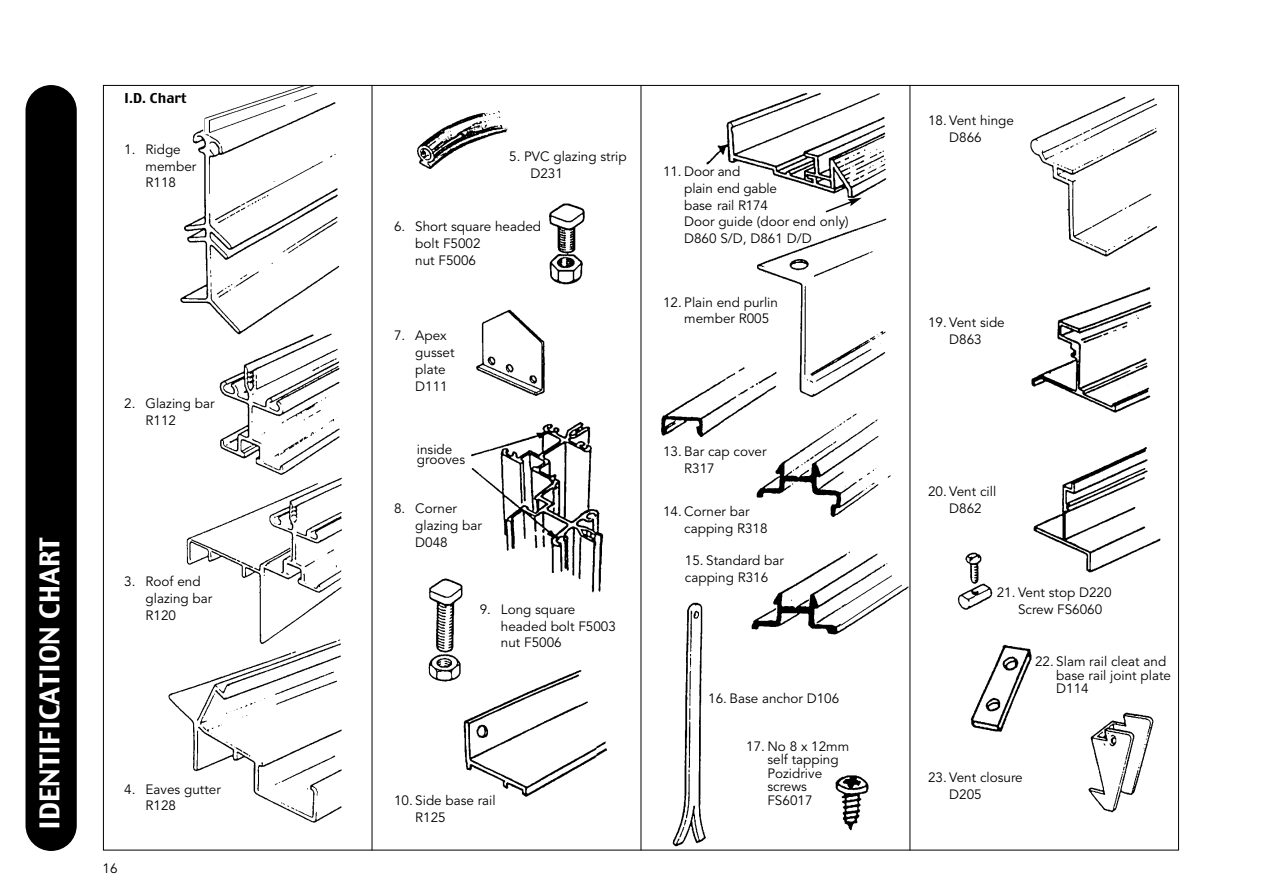
<style>
.page{position:relative;width:1263px;height:893px;background:#fff}
.page>*{position:absolute;margin:0;border:0;box-sizing:border-box;transform-origin:0 0}
.t1{font:27px "Charcoal";color:#fff}
.t2{font:13.5px/17px "Avenir";color:#000}
.t3{font:13.5px "Charcoal";color:#000}
</style>
<div class="page">
<div style="left:26px;top:85px;width:51px;height:766px;background:#000;border-radius:26px"></div>
<img style="left:148px;top:87px;width:1013px;height:761px">
<hr style="left:372px;top:85px;width:1px;height:765px;background:#000">
<hr style="left:641px;top:85px;width:1px;height:765px;background:#000">
<hr style="left:909px;top:85px;width:1px;height:765px;background:#000">
<div style="left:928px;top:772px;width:135px;height:59px;background:#fff"></div>
<div style="left:124px;top:783px;width:102px;height:47px;background:#fff"></div>
<div style="left:124px;top:93px;width:75px;height:15px;background:#fff"></div>
<svg style="left:824px;top:198px;width:38px;height:16px"></svg>
<h1 class="t1" style="left:35px;top:830px;width:294px;rotate:-90deg">IDENTIFICATION CHART</h1>
<p class="t3" style="left:124px;top:90px;width:64px">I.D. Chart</p>
<p class="t2" style="left:146px;top:142px;width:52px;text-indent:-21px">1. Ridge member<br>R118</p>
<p class="t2" style="left:530px;top:149px;width:98px;text-indent:-21px">5. PVC glazing strip<br>D231</p>
<p class="t2" style="left:415px;top:219px;width:127px;text-indent:-21px">6. Short square headed bolt F5002<br>nut F5006</p>
<p class="t2" style="left:146px;top:396px;width:70px;text-indent:-21px">2. Glazing bar<br>R112</p>
<p class="t2" style="left:146px;top:574px;width:68px;text-indent:-21px">3. Roof end glazing bar<br>R120</p>
<p class="t2" style="left:146px;top:781px;width:77px;text-indent:-21px">4. Eaves gutter<br>R128</p>
<p class="t2" style="left:102px;top:861px;width:17px">16</p>
<p class="t2" style="left:415px;top:328px;width:41px;text-indent:-21px">7. Apex gusset plate<br>D111</p>
<p class="t2" style="left:417px;top:445px;width:50px;line-height:10.5px">inside grooves</p>
<p class="t2" style="left:415px;top:501px;width:68px;text-indent:-21px">8. Corner glazing bar<br>D048</p>
<p class="t2" style="left:501px;top:602px;width:117px;text-indent:-21px">9. Long square headed bolt F5003 nut F5006</p>
<p class="t2" style="left:415px;top:793px;width:82px;text-indent:-21px">10. Side base rail<br>R125</p>
<p class="t2" style="left:684px;top:164px;width:94px;text-indent:-21px">11. Door and<br>plain end gable base rail R174</p>
<p class="t2" style="left:684px;top:214px;width:166px">Door guide (door end only)<br>D860 S/D, D861 D/D</p>
<p class="t2" style="left:684px;top:294px;width:95px;text-indent:-21px">12. Plain end purlin member R005</p>
<p class="t2" style="left:684px;top:444px;width:84px;text-indent:-21px">13. Bar cap cover<br>R317</p>
<p class="t2" style="left:684px;top:504px;width:85px;text-indent:-21px">14. Corner bar capping R318</p>
<p class="t2" style="left:685px;top:553px;width:101px">15. Standard bar capping R316</p>
<p class="t2" style="left:708px;top:691px;width:133px">16. Base anchor D106</p>
<p class="t2" style="left:767px;top:740px;width:83px;line-height:13.5px;text-indent:-21px">17. No 8 x 12mm self tapping<br>Pozidrive screws<br>FS6017</p>
<p class="t2" style="left:949px;top:113px;width:66px;text-indent:-21px">18. Vent hinge<br>D866</p>
<p class="t2" style="left:928px;top:315px;width:78px;text-align:center">19. Vent side<br>D863</p>
<p class="t2" style="left:928px;top:484px;width:70px;text-align:center">20. Vent cill<br>D862</p>
<p class="t2" style="left:1018px;top:585px;width:95px;text-indent:-21px">21. Vent stop D220<br>Screw FS6060</p>
<p class="t2" style="left:1056px;top:656px;width:116px;line-height:13.5px;text-indent:-21px">22. Slam rail cleat and base rail joint plate<br>D114</p>
<p class="t2" style="left:949px;top:770px;width:75px;text-indent:-21px">23. Vent closure<br>D205</p>
</div>
